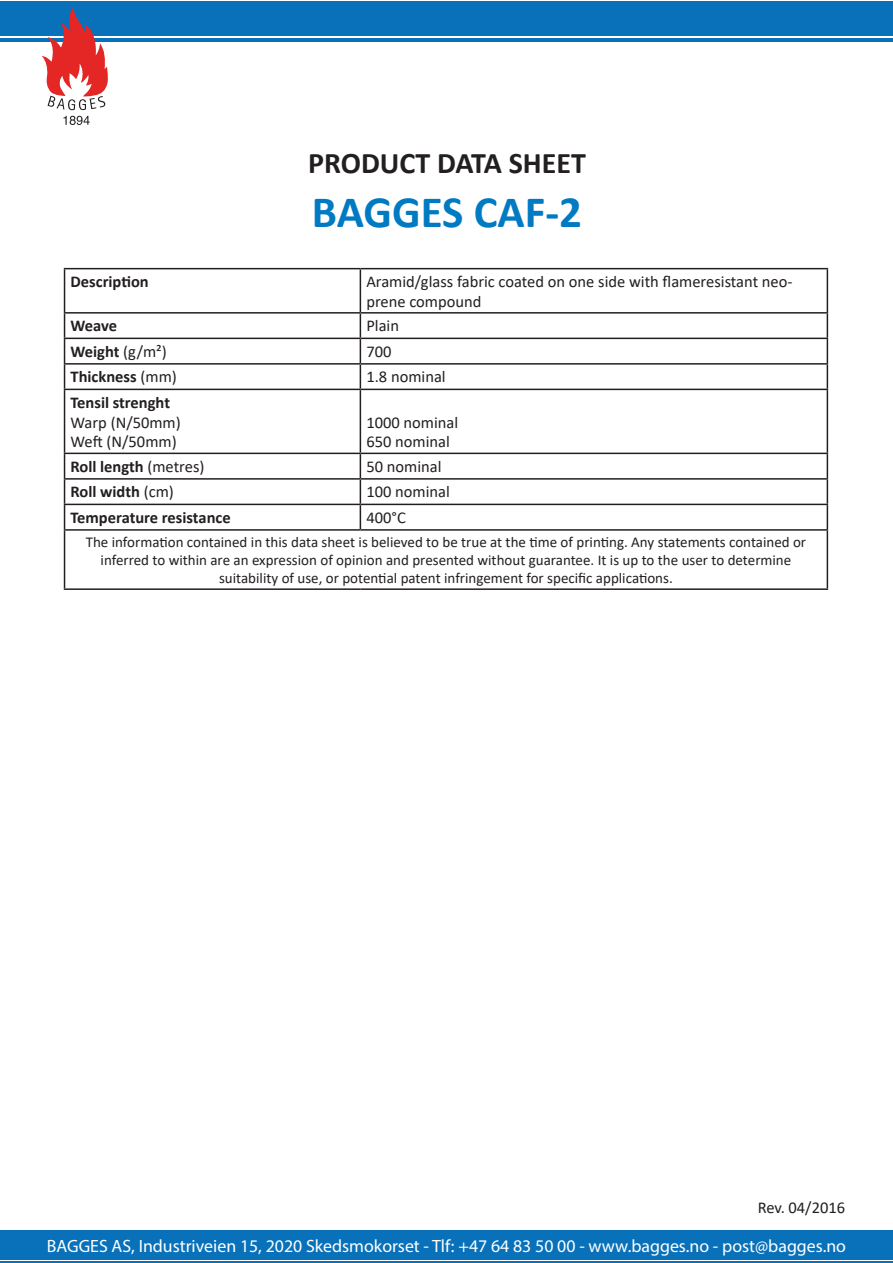
<style>
.page{position:relative;width:893px;height:1263px;background:#fff}
.page>*{position:absolute;margin:0;border:0;box-sizing:border-box;transform-origin:0 0}
.t1{font:700 45px "Calibri";color:#007ac2}
.t2{font:700 30px "Calibri";color:#231f20}
.t3{font:17.85px "Myriad Pro";color:#fff}
.t4{font:16.5px/19.8px "Calibri";color:#231f20}
.t5{font:700 16.5px "Calibri";color:#231f20}
.t6{font:15px/18px "Calibri";color:#231f20;text-align:center}
.s1{font-weight:400}
</style>
<div class="page">
<div style="left:0;top:1px;width:893px;height:34px;background:#0871ba"></div>
<hr style="left:0;top:38px;width:893px;height:4px;background:#0871ba">
<svg style="left:42px;top:7px;width:66px;height:103px"></svg>
<svg style="left:63px;top:116px;width:27px;height:9px"></svg>
<div style="left:0;top:1230px;width:893px;height:30px;background:#0871ba"></div>
<hr style="left:0;top:1261px;width:893px;height:1px;background:#0871ba">
<hr style="left:64px;top:268px;width:296px;height:1px;background:#231f20">
<hr style="left:64px;top:269px;width:1px;height:43px;background:#231f20">
<hr style="left:360px;top:268px;width:468px;height:1px;background:#231f20">
<hr style="left:360px;top:269px;width:1px;height:43px;background:#231f20">
<hr style="left:827px;top:269px;width:1px;height:43px;background:#231f20">
<hr style="left:64px;top:312px;width:296px;height:2px;background:#231f20">
<hr style="left:360px;top:312px;width:468px;height:2px;background:#231f20">
<hr style="left:64px;top:338px;width:296px;height:1px;background:#231f20">
<hr style="left:360px;top:338px;width:468px;height:1px;background:#231f20">
<hr style="left:64px;top:363px;width:296px;height:2px;background:#231f20">
<svg style="left:64px;top:314px;width:1px;height:75px"></svg>
<hr style="left:360px;top:363px;width:468px;height:2px;background:#231f20">
<svg style="left:360px;top:314px;width:1px;height:75px"></svg>
<svg style="left:827px;top:314px;width:1px;height:75px"></svg>
<hr style="left:64px;top:389px;width:296px;height:1px;background:#231f20">
<hr style="left:64px;top:390px;width:1px;height:63px;background:#231f20">
<hr style="left:360px;top:389px;width:468px;height:1px;background:#231f20">
<hr style="left:360px;top:390px;width:1px;height:63px;background:#231f20">
<hr style="left:827px;top:390px;width:1px;height:63px;background:#231f20">
<hr style="left:64px;top:453px;width:296px;height:1px;background:#231f20">
<hr style="left:360px;top:453px;width:468px;height:1px;background:#231f20">
<hr style="left:64px;top:478px;width:296px;height:2px;background:#231f20">
<hr style="left:360px;top:478px;width:468px;height:2px;background:#231f20">
<hr style="left:64px;top:504px;width:296px;height:1px;background:#231f20">
<svg style="left:64px;top:454px;width:1px;height:75px"></svg>
<hr style="left:360px;top:504px;width:468px;height:1px;background:#231f20">
<svg style="left:360px;top:454px;width:1px;height:75px"></svg>
<svg style="left:827px;top:454px;width:1px;height:75px"></svg>
<hr style="left:64px;top:529px;width:296px;height:2px;background:#231f20">
<hr style="left:64px;top:531px;width:1px;height:57px;background:#231f20">
<hr style="left:360px;top:529px;width:468px;height:2px;background:#231f20">
<hr style="left:827px;top:531px;width:1px;height:57px;background:#231f20">
<hr style="left:64px;top:588px;width:296px;height:2px;background:#231f20">
<hr style="left:360px;top:588px;width:468px;height:2px;background:#231f20">
<h2 class="t2" style="left:308px;top:142px;width:279px">PRODUCT DATA SHEET</h2>
<h1 class="t1" style="left:312px;top:181px;width:272px">BAGGES CAF-2</h1>
<p class="t5" style="left:71px;top:270px;width:80px">Description</p>
<p class="t4" style="left:366px;top:271px;width:428px">Aramid/glass fabric coated on one side with flameresistant neo&shy;prene compound</p>
<p class="t5" style="left:71px;top:314px;width:48px">Weave</p>
<p class="t4" style="left:366px;top:315px;width:34px">Plain</p>
<p class="t5" style="left:71px;top:340px;width:98px">Weight <span class="s1">(g/m²)</span></p>
<p class="t4" style="left:366px;top:341px;width:27px">700</p>
<p class="t5" style="left:71px;top:365px;width:108px">Thickness <span class="s1">(mm)</span></p>
<p class="t4" style="left:366px;top:366px;width:81px">1.8 nominal</p>
<p class="t5" style="left:71px;top:391px;width:101px">Tensil strenght</p>
<p class="t4" style="left:71px;top:412px;width:112px">Warp (N/50mm)<br>Weft (N/50mm)</p>
<p class="t4" style="left:366px;top:412px;width:93px">1000 nominal<br>650 nominal</p>
<p class="t5" style="left:71px;top:455px;width:135px">Roll length <span class="s1">(metres)</span></p>
<p class="t4" style="left:366px;top:456px;width:77px">50 nominal</p>
<p class="t5" style="left:71px;top:480px;width:105px">Roll width <span class="s1">(cm)</span></p>
<p class="t4" style="left:366px;top:481px;width:85px">100 nominal</p>
<p class="t5" style="left:71px;top:506px;width:162px">Temperature resistance</p>
<p class="t4" style="left:366px;top:507px;width:41px">400°C</p>
<p class="t6" style="left:86px;top:533px;width:722px">The information contained in this data sheet is believed to be true at the time of printing. Any statements contained or inferred to within are an expression of opinion and presented without guarantee. It is up to the user to determine suitability of use, or potential patent infringement for specific applications.</p>
<p class="t4" style="left:758px;top:1197px;width:89px">Rev. 04/2016</p>
<p class="t3" style="left:47px;top:1235px;width:801px">BAGGES AS, Industriveien 15, 2020 Skedsmokorset - Tlf: +47 64 83 50 00 - www.bagges.no - post@bagges.no</p>
</div>
